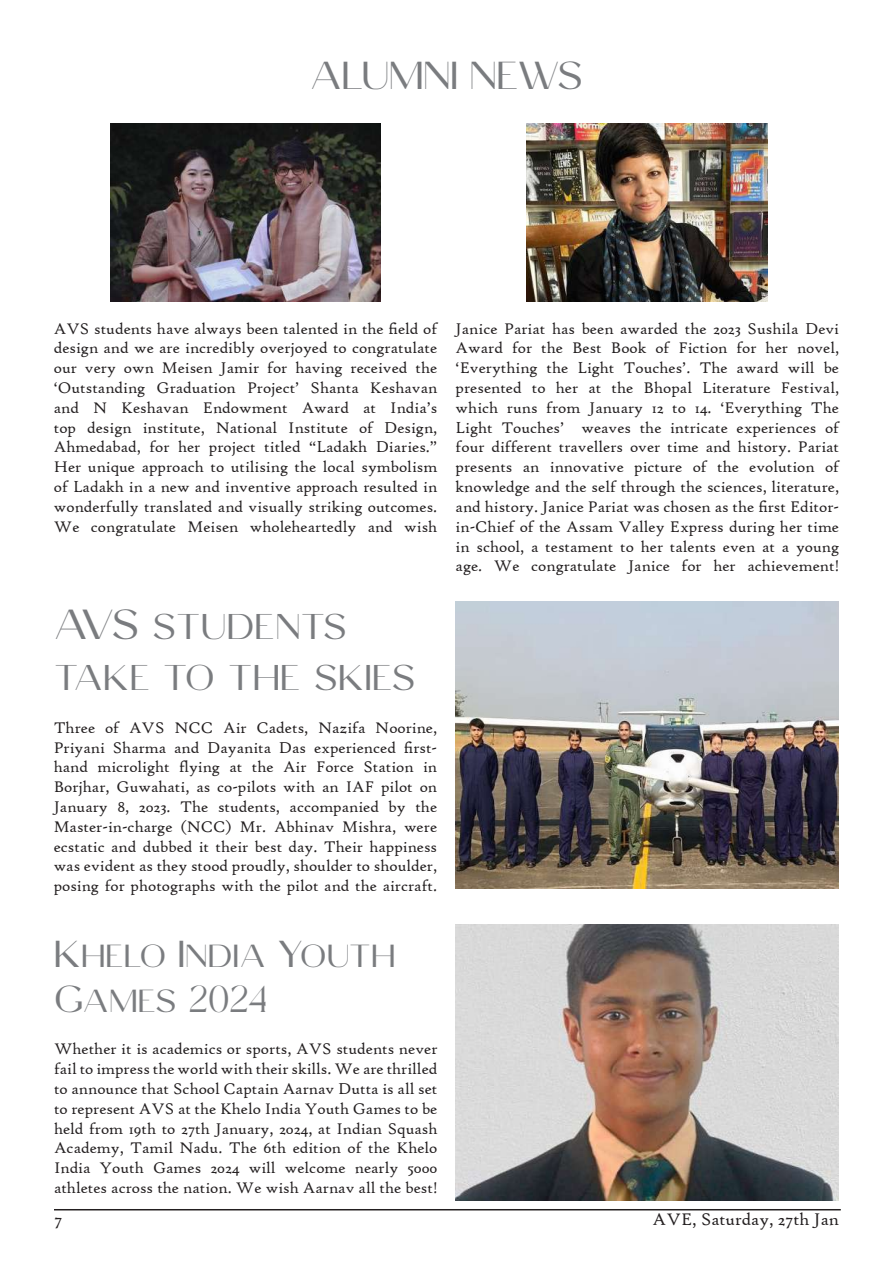
<style>
.page{position:relative;width:893px;height:1263px;background:#fff}
.page>*{position:absolute;margin:0;border:0;box-sizing:border-box;transform-origin:0 0}
.t1{font:42px/50.4px "Celine Peach Free Sans";color:#7a7c7f}
.t2{font:39px "Celine Peach Free Sans";color:#7a7c7f}
.t3{font:37.5px/45px "Celine Peach Free Sans";color:#7a7c7f}
.t4{font:18px "High Tower Text";color:#231f20}
.t5{font:16.5px/19.8px "High Tower Text";color:#231f20;text-align:justify}
.s1{font-family:"Cangste"}
</style>
<div class="page">
<hr style="left:54px;top:1209px;width:787px;height:1px;background:#231f20">
<img style="left:455px;top:601px;width:384px;height:288px">
<img style="left:111px;top:124px;width:270px;height:177px">
<img style="left:527px;top:124px;width:241px;height:177px">
<img style="left:456px;top:924px;width:383px;height:276px">
<h2 class="t2" style="left:310px;top:55px;width:274px">ALUMNI NEWS</h2>
<p class="t5" style="left:54px;top:319px;width:385px">AVS students have always been talented in the field of design and we are incredibly overjoyed to congratulate our very own Meisen Jamir for having received the ‘Outstanding Graduation Project’ Shanta Keshavan and N Keshavan Endowment Award at India’s top design institute, National Institute of Design, Ahmedabad, for her project titled “Ladakh Diaries.” Her unique approach to utilising the local symbolism of Ladakh in a new and inventive approach resulted in wonderfully translated and visually striking outcomes.<br>We congratulate Meisen wholeheartedly and wish</p>
<p class="t5" style="left:456px;top:319px;width:385px">Janice Pariat has been awarded the 2023 Sushila Devi Award for the Best Book of Fiction for her novel, ‘Everything the Light Touches’. The award will be presented to her at the Bhopal Literature Festival, which runs from January 12 to 14. ‘Everything The Light Touches’ weaves the intricate experiences of four different travellers over time and history. Pariat presents an innovative picture of the evolution of knowledge and the self through the sciences, literature, and history. Janice Pariat was chosen as the first Editor&shy;in-Chief of the Assam Valley Express during her time in school, a testament to her talents even at a young age. We congratulate Janice for her achievement!</p>
<h1 class="t1" style="left:54px;top:599px;width:364px">AVS students take to the skies</h1>
<p class="t5" style="left:54px;top:718px;width:385px">Three of AVS NCC Air Cadets, Nazifa Noorine, Priyani Sharma and Dayanita Das experienced first&shy;hand microlight flying at the Air Force Station in Borjhar, Guwahati, as co-pilots with an IAF pilot on January 8, 2023. The students, accompanied by the Master-in-charge (NCC) Mr. Abhinav Mishra, were ecstatic and dubbed it their best day. Their happiness was evident as they stood proudly, shoulder to shoulder, posing for photographs with the pilot and the aircraft.</p>
<h3 class="t3" style="left:54px;top:932px;width:343px">Khelo India Youth<br>Games <span class="s1">2024</span></h3>
<p class="t5" style="left:54px;top:1039px;width:385px">Whether it is academics or sports, AVS students never fail to impress the world with their skills. We are thrilled to announce that School Captain Aarnav Dutta is all set to represent AVS at the Khelo India Youth Games to be held from 19th to 27th January, 2024, at Indian Squash Academy, Tamil Nadu. The 6th edition of the Khelo India Youth Games 2024 will welcome nearly 5000 athletes across the nation. We wish Aarnav all the best!</p>
<p class="t4" style="left:54px;top:1209px;width:10px">7</p>
<p class="t4" style="left:653px;top:1209px;width:188px">AVE, Saturday, 27th Jan</p>
</div>
